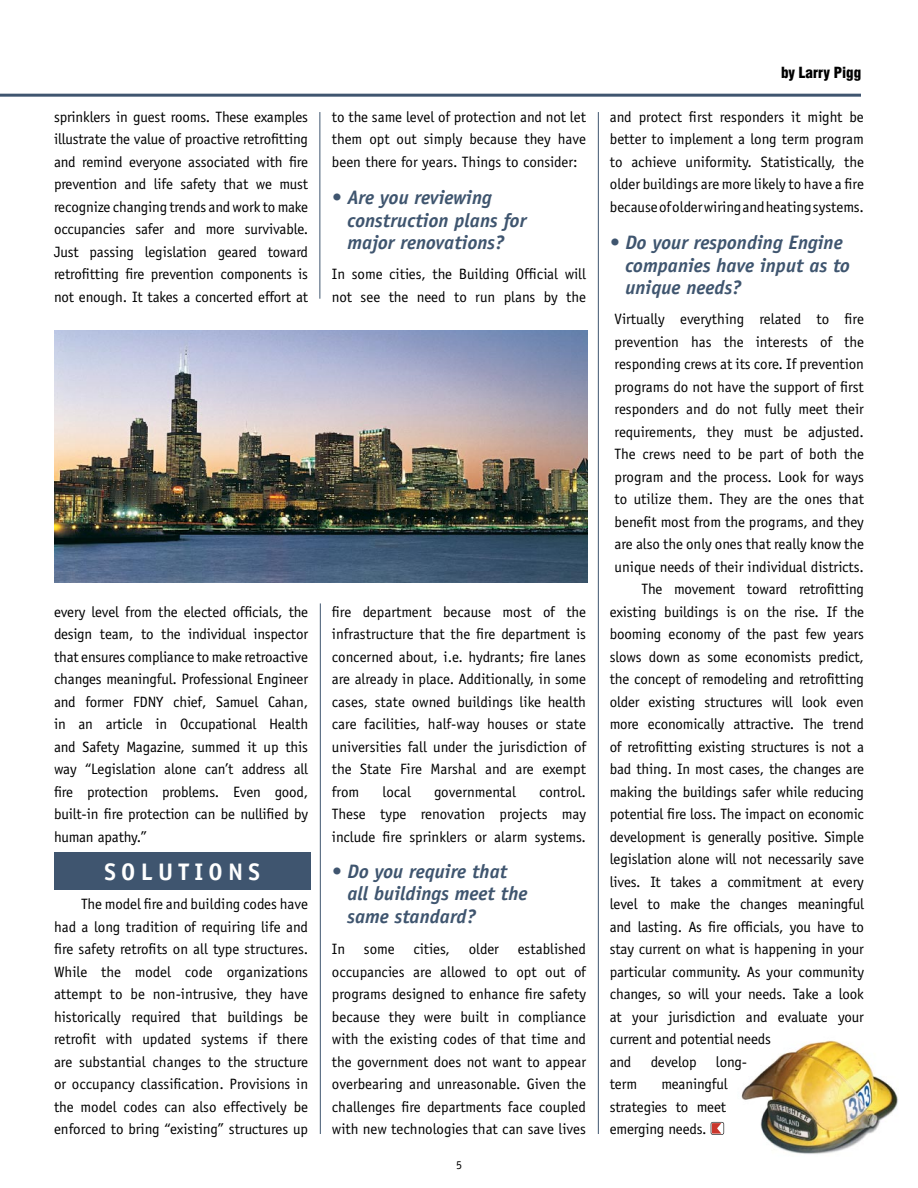
<style>
.page{position:relative;width:918px;height:1188px;background:#fff}
.page>*{position:absolute;margin:0;border:0;box-sizing:border-box;transform-origin:0 0}
.t1{font:700 24px "Officina Sans";letter-spacing:.22em;color:#fff}
.t2{font:italic 700 19.5px/22.5px "Officina Sans";color:#3f556f}
.t3{font:15px/22.5px "Officina Sans";letter-spacing:-.01em;color:#000;text-align:justify}
.t4{font:900 condensed 15px "Helvetica";color:#000}
</style>
<div class="page">
<img style="left:741px;top:1040px;width:157px;height:114px">
<img style="left:54px;top:331px;width:534px;height:251px">
<hr style="left:0;top:94px;width:861px;height:3px;background:#3f556f">
<svg style="left:711px;top:1122px;width:13px;height:13px"></svg>
<hr style="left:598px;top:112px;width:1px;height:1022px;background:#3f556f">
<hr style="left:320px;top:112px;width:1px;height:187px;background:#3f556f">
<div style="left:54px;top:852px;width:256px;height:38px;background:#3f556f"></div>
<hr style="left:320px;top:603px;width:1px;height:531px;background:#3f556f">
<p class="t3" style="left:54px;top:105px;width:256px">sprinklers in guest rooms. These examples illustrate the value of proactive retrofitting and remind everyone associated with fire prevention and life safety that we must recognize changing trends and work to make occupancies safer and more survivable.<br>Just passing legislation geared toward retrofitting fire prevention components is not enough. It takes a concerted effort at</p>
<p class="t3" style="left:54px;top:600px;width:256px">every level from the elected officials, the design team, to the individual inspector that ensures compliance to make retroactive changes meaningful. Professional Engineer and former FDNY chief, Samuel Cahan, in an article in Occupational Health and Safety Magazine, summed it up this way “Legislation alone can’t address all fire protection problems. Even good, built-in fire protection can be nullified by human apathy.”</p>
<h1 class="t1" style="left:104px;top:857px;width:157px">SOLUTIONS</h1>
<p class="t3" style="left:54px;top:893px;width:256px;text-indent:27px">The model fire and building codes have had a long tradition of requiring life and fire safety retrofits on all type structures.<br>While the model code organizations attempt to be non-intrusive, they have historically required that buildings be retrofit with updated systems if there are substantial changes to the structure or occupancy classification. Provisions in the model codes can also effectively be enforced to bring “existing” structures up</p>
<p class="t3" style="left:332px;top:105px;width:256px">to the same level of protection and not let them opt out simply because they have been there for years. Things to consider:</p>
<h2 class="t2" style="left:347px;top:186px;width:181px;text-indent:-16px">• Are you reviewing construction plans for major renovations?</h2>
<p class="t3" style="left:332px;top:263px;width:256px">In some cities, the Building Official will not see the need to run plans by the</p>
<p class="t3" style="left:332px;top:600px;width:256px">fire department because most of the infrastructure that the fire department is concerned about, i.e. hydrants; fire lanes are already in place. Additionally, in some cases, state owned buildings like health care facilities, half-way houses or state universities fall under the jurisdiction of the State Fire Marshal and are exempt from</p>
<p class="t3" style="left:332px;top:780px;width:256px;text-indent:207px">control.<br>These type renovation projects may include fire sprinklers or alarm systems.</p>
<h2 class="t2" style="left:347px;top:860px;width:182px;text-indent:-16px">• Do you require that all buildings meet the same standard?</h2>
<p class="t3" style="left:332px;top:938px;width:256px">In some cities, older established occupancies are allowed to opt out of programs designed to enhance fire safety because they were built in compliance with the existing codes of that time and the government does not want to appear overbearing and unreasonable. Given the challenges fire departments face coupled with new technologies that can save lives</p>
<p class="t3" style="left:382px;top:780px;width:30px">local</p>
<p class="t3" style="left:434px;top:780px;width:83px">governmental</p>
<p class="t4" style="left:781px;top:63px;width:82px">by Larry Pigg</p>
<p class="t3" style="left:610px;top:105px;width:256px">and protect first responders it might be better to implement a long term program to achieve uniformity. Statistically, the older buildings are more likely to have a fire because of older wiring and heating systems.</p>
<h2 class="t2" style="left:625px;top:231px;width:226px;text-indent:-16px">• Do your responding Engine companies have input as to unique needs?</h2>
<p class="t3" style="left:615px;top:308px;width:251px">Virtually everything related to fire</p>
<p class="t3" style="left:615px;top:330px;width:251px">prevention has the interests of the</p>
<p class="t3" style="left:615px;top:353px;width:251px">responding crews at its core. If prevention</p>
<p class="t3" style="left:615px;top:375px;width:251px">programs do not have the support of first</p>
<p class="t3" style="left:615px;top:398px;width:251px">responders and do not fully meet their</p>
<p class="t3" style="left:615px;top:420px;width:251px">requirements, they must be adjusted.</p>
<p class="t3" style="left:615px;top:443px;width:251px">The crews need to be part of both the</p>
<p class="t3" style="left:615px;top:465px;width:251px">program and the process. Look for ways</p>
<p class="t3" style="left:615px;top:488px;width:251px">to utilize them. They are the ones that</p>
<p class="t3" style="left:615px;top:510px;width:251px">benefit most from the programs, and they</p>
<p class="t3" style="left:615px;top:533px;width:251px">are also the only ones that really know the</p>
<p class="t3" style="left:615px;top:555px;width:251px">unique needs of their individual districts.</p>
<p class="t3" style="left:642px;top:578px;width:224px">The movement toward retrofitting</p>
<p class="t3" style="left:610px;top:600px;width:256px">existing buildings is on the rise. If the</p>
<p class="t3" style="left:610px;top:623px;width:256px">booming economy of the past few years</p>
<p class="t3" style="left:610px;top:645px;width:256px">slows down as some economists predict,</p>
<p class="t3" style="left:610px;top:668px;width:256px">the concept of remodeling and retrofitting</p>
<p class="t3" style="left:610px;top:690px;width:256px">older existing structures will look even</p>
<p class="t3" style="left:610px;top:713px;width:256px">more economically attractive. The trend</p>
<p class="t3" style="left:610px;top:735px;width:256px">of retrofitting existing structures is not a</p>
<p class="t3" style="left:610px;top:758px;width:256px">bad thing. In most cases, the changes are</p>
<p class="t3" style="left:610px;top:780px;width:256px">making the buildings safer while reducing</p>
<p class="t3" style="left:610px;top:803px;width:256px">potential fire loss. The impact on economic</p>
<p class="t3" style="left:610px;top:825px;width:256px">development is generally positive. Simple</p>
<p class="t3" style="left:610px;top:848px;width:256px">legislation alone will not necessarily save</p>
<p class="t3" style="left:610px;top:870px;width:256px">lives. It takes a commitment at every</p>
<p class="t3" style="left:610px;top:893px;width:256px">level to make the changes meaningful</p>
<p class="t3" style="left:610px;top:915px;width:256px">and lasting. As fire officials, you have to</p>
<p class="t3" style="left:610px;top:938px;width:256px">stay current on what is happening in your</p>
<p class="t3" style="left:610px;top:960px;width:256px">particular community. As your community</p>
<p class="t3" style="left:610px;top:983px;width:256px">changes, so will your needs. Take a look</p>
<p class="t3" style="left:610px;top:1005px;width:256px">at your jurisdiction and evaluate your</p>
<p class="t3" style="left:610px;top:1028px;width:163px">current and potential needs</p>
<p class="t3" style="left:610px;top:1050px;width:23px">and</p>
<p class="t3" style="left:651px;top:1050px;width:47px">develop</p>
<p class="t3" style="left:716px;top:1050px;width:33px">long-</p>
<p class="t3" style="left:610px;top:1073px;width:29px">term</p>
<p class="t3" style="left:610px;top:1073px;width:119px;text-indent:52px">meaningful strategies to meet emerging needs.</p>
</div>
